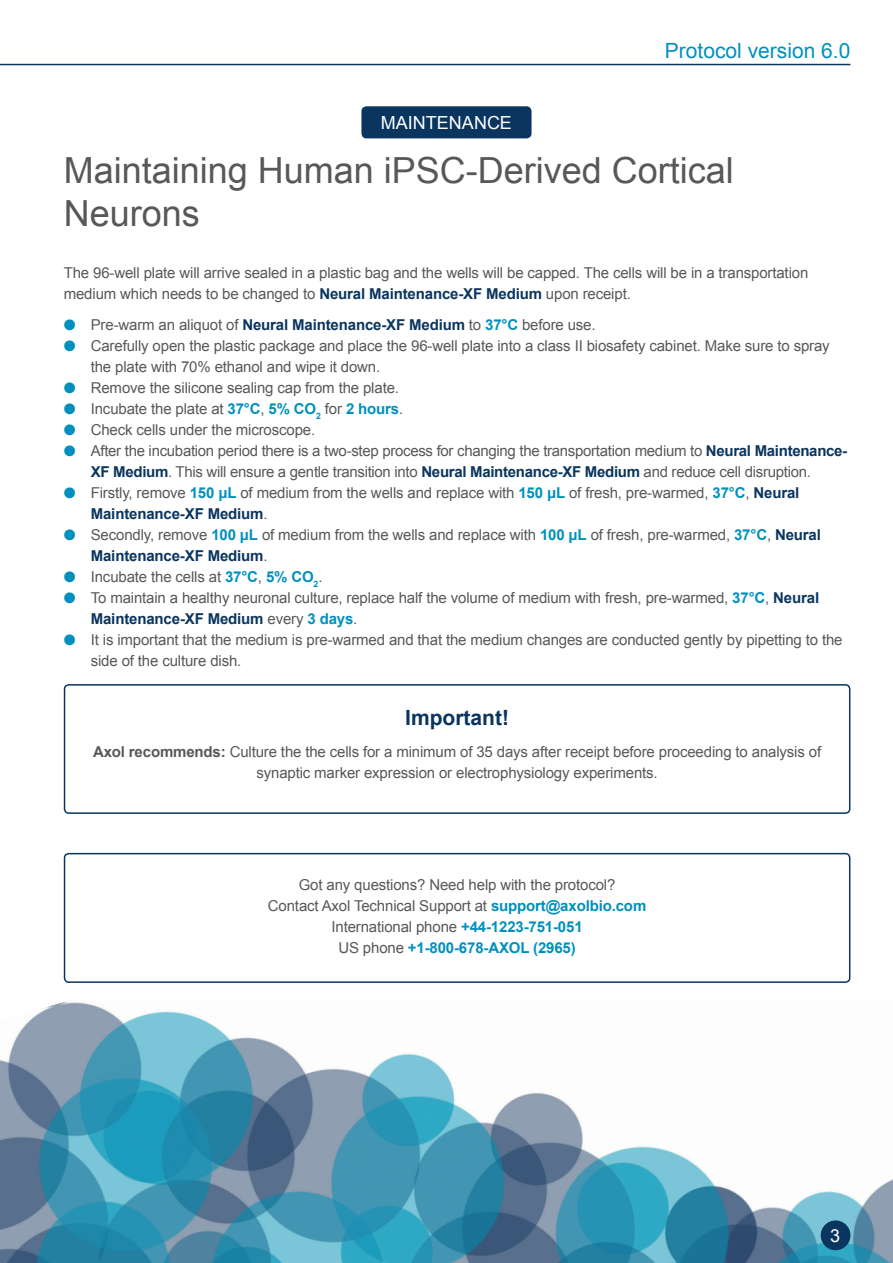
<style>
.page{position:relative;width:893px;height:1263px;background:#fff}
.page>*{position:absolute;margin:0;border:0;box-sizing:border-box;transform-origin:0 0}
.t1{font:36px/43.2px "Arial";color:#57585a}
.t2{font:21px "Arial";color:#0090be}
.t3{font:700 21px "Arial";color:#0a355e}
.t4{font:18px "Arial";color:#fff}
.t5{font:15px/21px "Arial";letter-spacing:-.01em;color:#57585a}
.s1{font-weight:700;color:#0a355e}
.s2{color:#0090be}
.s3{font-weight:700;color:#0090be}
.s4{font-weight:700}
</style>
<div class="page">
<hr style="left:0;top:64px;width:850px;height:1px;background:#0a355e">
<img style="left:0;top:1001px;width:893px;height:262px">
<div style="left:821px;top:1220px;width:29px;height:30px;background:#0a355e;border-radius:50%"></div>
<div style="left:362px;top:107px;width:169px;height:31px;background:#0a355e;border-radius:4px"></div>
<div style="left:361px;top:106px;width:170px;height:32px;border:2px solid #0a355e;border-radius:4px"></div>
<div style="left:64px;top:853px;width:786px;height:130px;border:2px solid #0a355e;border-radius:4px"></div>
<div style="left:64px;top:684px;width:786px;height:130px;border:2px solid #0a355e;border-radius:4px"></div>
<h2 class="t2" style="left:665px;top:37px;width:187px">Protocol version 6.0</h2>
<p class="t4" style="left:381px;top:111px;width:133px">MAINTENANCE</p>
<h1 class="t1" style="left:64px;top:149px;width:672px">Maintaining Human iPSC-Derived Cortical<br>Neurons</h1>
<p class="t5" style="left:64px;top:262px;width:746px">The 96-well plate will arrive sealed in a plastic bag and the wells will be capped. The cells will be in a transportation medium which needs to be changed to <span class="s1">Neural Maintenance-XF Medium</span> upon receipt.</p>
<p class="t5" style="left:64px;top:315px;width:533px"><span class="s2">●</span> Pre-warm an aliquot of <span class="s1">Neural Maintenance-XF Medium</span> to <span class="s3">37°C</span> before use.</p>
<p class="t5" style="left:91px;top:336px;width:740px;text-indent:-27px"><span class="s2">●</span> Carefully open the plastic package and place the 96-well plate into a class II biosafety cabinet. Make sure to spray the plate with 70% ethanol and wipe it down.</p>
<p class="t5" style="left:64px;top:378px;width:337px"><span class="s2">●</span> Remove the silicone sealing cap from the plate.</p>
<p class="t5" style="left:64px;top:399px;width:341px"><span class="s2">●</span> Incubate the plate at <span class="s3">37°C</span>, <span class="s3">5% CO</span><sub>2</sub> for <span class="s3">2 hours</span>.</p>
<p class="t5" style="left:64px;top:420px;width:253px"><span class="s2">●</span> Check cells under the microscope.</p>
<p class="t5" style="left:91px;top:441px;width:758px;text-indent:-27px"><span class="s2">●</span> After the incubation period there is a two-step process for changing the transportation medium to <span class="s1">Neural Maintenance-<br>XF Medium</span>. This will ensure a gentle transition into <span class="s1">Neural Maintenance-XF Medium</span> and reduce cell disruption.</p>
<p class="t5" style="left:91px;top:483px;width:710px;text-indent:-27px"><span class="s2">●</span> Firstly, remove <span class="s3">150 μL</span> of medium from the wells and replace with <span class="s3">150 μL</span> of fresh, pre-warmed, <span class="s3">37°C</span>, <span class="s1">Neural<br>Maintenance-XF Medium</span>.</p>
<p class="t5" style="left:91px;top:525px;width:732px;text-indent:-27px"><span class="s2">●</span> Secondly, remove <span class="s3">100 μL</span> of medium from the wells and replace with <span class="s3">100 μL</span> of fresh, pre-warmed, <span class="s3">37°C</span>, <span class="s1">Neural<br>Maintenance-XF Medium</span>.</p>
<p class="t5" style="left:64px;top:567px;width:260px"><span class="s2">●</span> Incubate the cells at <span class="s3">37°C</span>, <span class="s3">5% CO</span><sub>2</sub>.</p>
<p class="t5" style="left:91px;top:588px;width:730px;text-indent:-27px"><span class="s2">●</span> To maintain a healthy neuronal culture, replace half the volume of medium with fresh, pre-warmed, <span class="s3">37°C</span>, <span class="s1">Neural<br>Maintenance-XF Medium</span> every <span class="s3">3 days</span>.</p>
<p class="t5" style="left:91px;top:630px;width:753px;text-indent:-27px"><span class="s2">●</span> It is important that the medium is pre-warmed and that the medium changes are conducted gently by pipetting to the side of the culture dish.</p>
<h2 class="t3" style="left:405px;top:704px;width:105px">Important!</h2>
<p class="t5" style="left:93px;top:741px;width:730px;text-align:center"><span class="s4">Axol recommends:</span> Culture the the cells for a minimum of 35 days after receipt before proceeding to analysis of synaptic marker expression or electrophysiology experiments.</p>
<p class="t5" style="left:268px;top:874px;width:380px;text-align:center">Got any questions? Need help with the protocol?<br>Contact Axol Technical Support at <span class="s3">support@axolbio.com </span>International phone <span class="s3">+44-1223-751-051<br></span>US phone <span class="s3">+1-800-678-AXOL (2965)</span></p>
<p class="t4" style="left:830px;top:1224px;width:12px">3</p>
</div>
